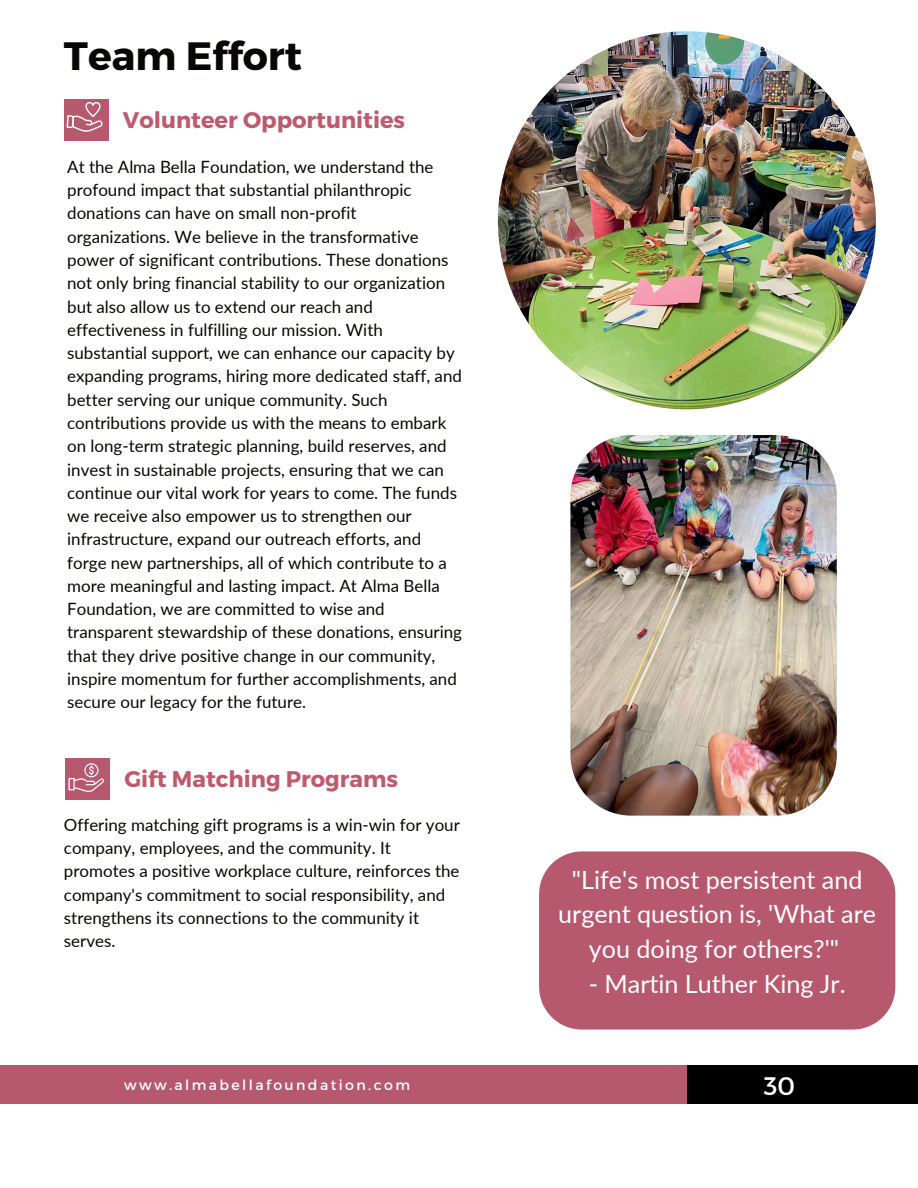
<style>
.page{position:relative;width:918px;height:1188px;background:#fff}
.page>*{position:absolute;margin:0;border:0;box-sizing:border-box;transform-origin:0 0}
.t1{font:700 39.45px "Montserrat";color:#080704}
.t2{font:25.35px "Montserrat";color:#fff}
.t3{font:25.2px/34.5px "Lato";color:#fff;text-align:center}
.t4{font:700 22.5px "Montserrat";color:#be5a6e}
.t5{font:16.95px/23.2px "Lato";color:#080704}
.t6{font:14.1px "Montserrat";letter-spacing:.17em;color:#fff}
</style>
<div class="page">
<div style="left:687px;top:1065px;width:231px;height:39px;background:#000"></div>
<div style="left:0;top:1065px;width:687px;height:39px;background:#b6596f"></div>
<div style="left:65px;top:758px;width:45px;height:42px;background:#b6596f"></div>
<div style="left:64px;top:99px;width:45px;height:42px;background:#b6596f"></div>
<svg style="left:68px;top:763px;width:36px;height:29px"></svg>
<svg style="left:67px;top:102px;width:36px;height:30px"></svg>
<img style="left:498px;top:31px;width:378px;height:378px">
<img style="left:570px;top:435px;width:267px;height:381px;border-radius:61px">
<div style="left:539px;top:851px;width:356px;height:179px;background:#b6596f"></div>
<h1 class="t1" style="left:64px;top:31px;width:240px">Team Effort</h1>
<h3 class="t4" style="left:123px;top:106px;width:284px">Volunteer Opportunities</h3>
<p class="t5" style="left:67px;top:154px;width:396px">At the Alma Bella Foundation, we understand the profound impact that substantial philanthropic donations can have on small non-profit organizations. We believe in the transformative power of significant contributions. These donations not only bring financial stability to our organization but also allow us to extend our reach and effectiveness in fulfilling our mission. With substantial support, we can enhance our capacity by expanding programs, hiring more dedicated staff, and better serving our unique community. Such contributions provide us with the means to embark on long-term strategic planning, build reserves, and invest in sustainable projects, ensuring that we can continue our vital work for years to come. The funds we receive also empower us to strengthen our infrastructure, expand our outreach efforts, and forge new partnerships, all of which contribute to a more meaningful and lasting impact. At Alma Bella Foundation, we are committed to wise and transparent stewardship of these donations, ensuring that they drive positive change in our community, inspire momentum for further accomplishments, and secure our legacy for the future.</p>
<h3 class="t4" style="left:124px;top:765px;width:275px">Gift Matching Programs</h3>
<p class="t5" style="left:64px;top:812px;width:397px">Offering matching gift programs is a win-win for your company, employees, and the community. It promotes a positive workplace culture, reinforces the company's commitment to social responsibility, and strengthens its connections to the community it serves.</p>
<h3 class="t3" style="left:558px;top:861px;width:319px">"Life's most persistent and urgent question is, 'What are you doing for others?'"</h3>
<h3 class="t3" style="left:589px;top:965px;width:258px">- Martin Luther King Jr.</h3>
<p class="t6" style="left:124px;top:1076px;width:288px">www.almabellafoundation.com</p>
<h2 class="t2" style="left:764px;top:1070px;width:33px">30</h2>
</div>
